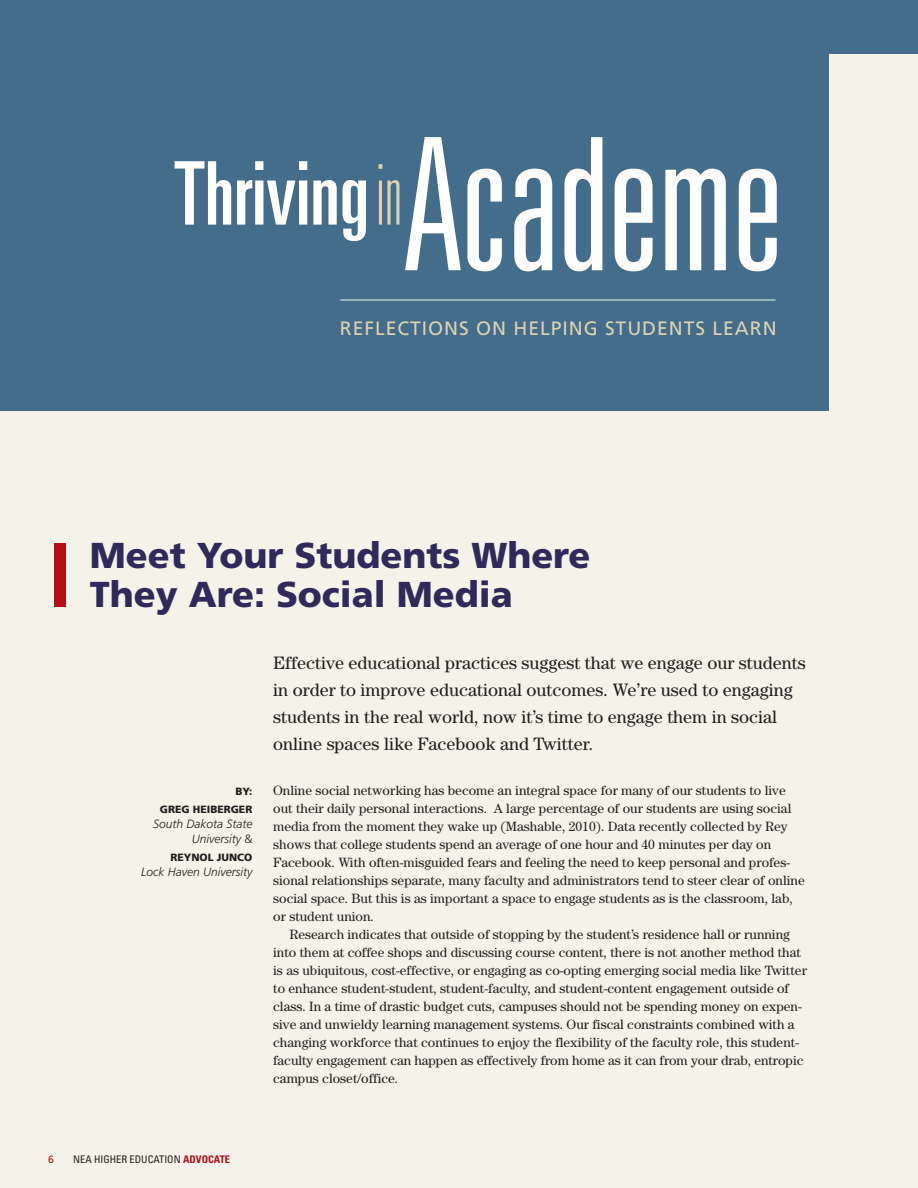
<style>
.page{position:relative;width:918px;height:1188px;background:#fff}
.page>*{position:absolute;margin:0;border:0;box-sizing:border-box;transform-origin:0 0}
.t1{font:ultra-condensed 87.9px "Univers";color:#fff}
.t2{font:900 36px/39px "Frutiger";color:#302a5b}
.t3{font:19.35px "Frutiger";letter-spacing:.05em;color:#dbd2b0}
.t4{font:18px/27px "Century";color:#231f20}
.t5{font:13.5px/18px "Century";color:#231f20}
.t6{font:italic 300 12px/15px "Frutiger";color:#231f20;text-align:right}
.t7{font:900 10.5px/18px "Frutiger";color:#231f20;text-align:right}
.t8{font:condensed 10.5px "Univers";color:#231f20}
.t9{font:10.5px "Frutiger";color:#b50e1a}
.s1{font-weight:100;color:#dbd2b0}
.s2{font-weight:300;font-size:184.5px}
.s3{font-style:normal}
.s4{font-weight:700;color:#b50e1a}
</style>
<div class="page">
<div style="left:0;top:0;width:918px;height:422px;background:#446c8b"></div>
<div style="left:0;top:412px;width:918px;height:776px;background:#f5f3e9"></div>
<div style="left:829px;top:54px;width:89px;height:1134px;background:#f5f3e9"></div>
<div style="left:54px;top:543px;width:12px;height:64px;background:#b50e1a"></div>
<hr style="left:340px;top:299px;width:435px;height:2px;background:#adcbc9">
<h1 class="t1" style="left:174px;top:161px;width:611px">Thriving<span class="s1">in</span><span class="s2">Academe</span></h1>
<h3 class="t3" style="left:340px;top:321px;width:438px">REFLECTIONS ON HELPING STUDENTS LEARN</h3>
<h2 class="t2" style="left:90px;top:538px;width:502px">Meet Your Students Where<br>They Are: Social Media</h2>
<p class="t7" style="left:160px;top:783px;width:94px">BY:<br>GREG HEIBERGER</p>
<p class="t6" style="left:153px;top:817px;width:101px">South Dakota State<br>University <span class="s3">&amp;</span></p>
<p class="t7" style="left:170px;top:849px;width:83px">REYNOL JUNCO</p>
<p class="t6" style="left:141px;top:865px;width:113px">Lock Haven University</p>
<p class="t4" style="left:273px;top:651px;width:534px">Effective educational practices suggest that we engage our students in order to improve educational outcomes. We’re used to engaging students in the real world, now it’s time to engage them in social online spaces like Facebook and Twitter.</p>
<p class="t5" style="left:273px;top:783px;width:533px">Online social networking has become an integral space for many of our students to live out their daily personal interactions. A large percentage of our students are using social media from the moment they wake up (Mashable, 2010). Data recently collected by Rey shows that college students spend an average of one hour and 40 minutes per day on Facebook. With often-misguided fears and feeling the need to keep personal and profes&shy;sional relationships separate, many faculty and administrators tend to steer clear of online social space. But this is as important a space to engage students as is the classroom, lab, or student union.</p>
<p class="t5" style="left:273px;top:927px;width:535px;text-indent:16px">Research indicates that outside of stopping by the student’s residence hall or running into them at coffee shops and discussing course content, there is not another method that is as ubiquitous, cost-effective, or engaging as co-opting emerging social media like Twitter to enhance student-student, student-faculty, and student-content engagement outside of class. In a time of drastic budget cuts, campuses should not be spending money on expen&shy;sive and unwieldy learning management systems. Our fiscal constraints combined with a changing workforce that continues to enjoy the flexibility of the faculty role, this student&shy;faculty engagement can happen as effectively from home as it can from your drab, entropic campus closet/office.</p>
<p class="t9" style="left:48px;top:1155px;width:7px">6</p>
<p class="t8" style="left:73px;top:1155px;width:159px">NEA HIGHER EDUCATION <span class="s4">ADVOCATE</span></p>
</div>
